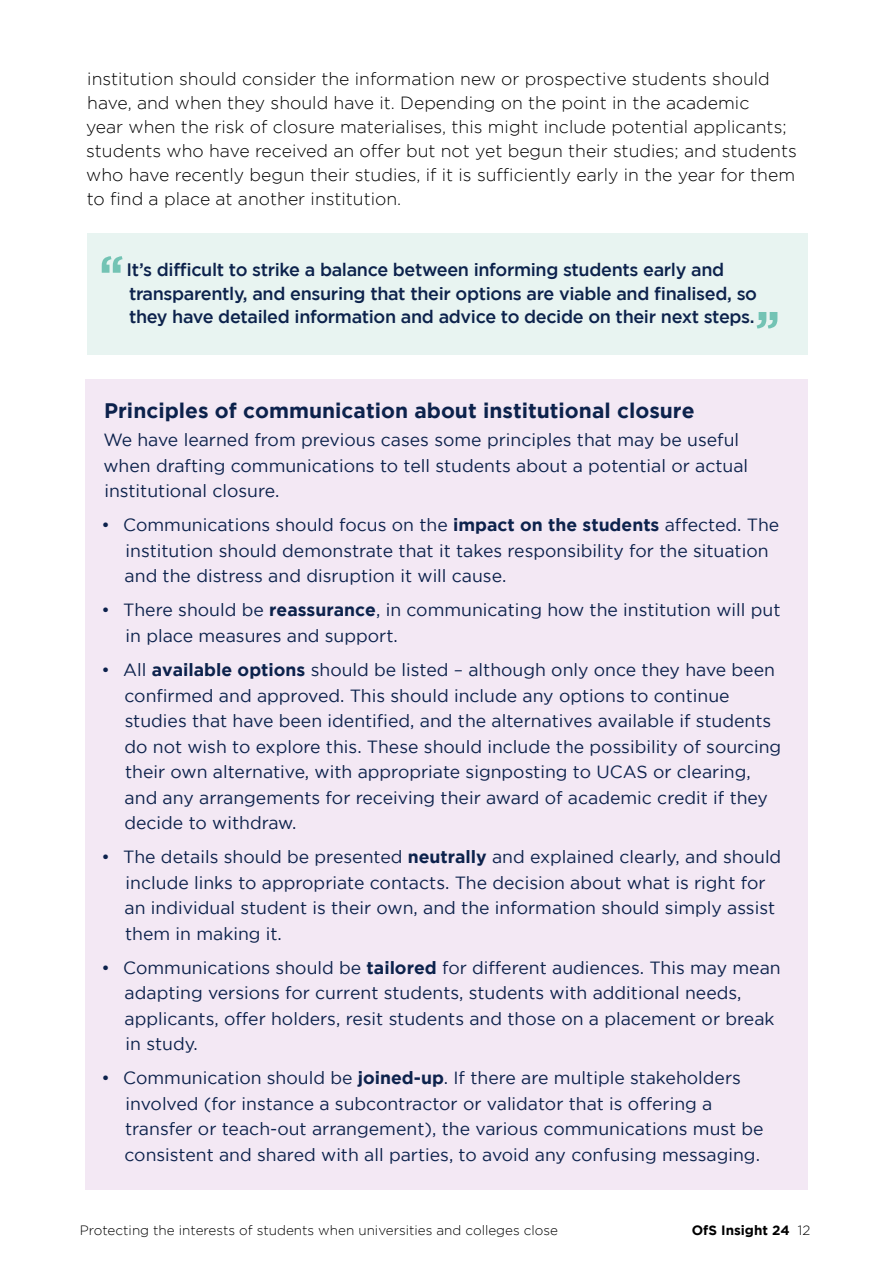
<style>
.page{position:relative;width:893px;height:1263px;background:#fff}
.page>*{position:absolute;margin:0;border:0;box-sizing:border-box;transform-origin:0 0}
.quote{font:500 58.5px "Gotham";color:#73c3b4}
.New_Style_Head_in_Case_Study_Box{font:700 21px "Gotham";color:#0c224c}
.quote-2{font:500 18px/23.2px "Gotham";letter-spacing:-.02em;color:#0c224c}
.New_Style_Case_study_text{font:17.7px/25.5px "Gotham";color:#0c224c}
.New_style_TEXT{font:300 17.7px/24px "Gotham";color:#000}
.t1{font:300 13.5px "Gotham";color:#000}
.t2{font:700 13.5px "Gotham";color:#000}
.s1{font-weight:700}
.s2{font-weight:300}
</style>
<div class="page">
<div style="left:87px;top:234px;width:721px;height:121px;background:#e8f4f1"></div>
<div style="left:85px;top:379px;width:723px;height:810px;background:#f3e8f4"></div>
<p class="New_style_TEXT" style="left:86px;top:67px;width:712px">institution should consider the information new or prospective students should have, and when they should have it. Depending on the point in the academic<br>year when the risk of closure materialises, this might include potential applicants; students who have received an offer but not yet begun their studies; and students who have recently begun their studies, if it is sufficiently early in the year for them to find a place at another institution.</p>
<p class="quote" style="left:98px;top:243px;width:28px">‘‘</p>
<p class="quote-2" style="left:127px;top:258px;width:632px">It’s difficult to strike a balance between informing students early and transparently, and ensuring that their options are viable and finalised, so they have detailed information and advice to decide on their next steps.</p>
<p class="quote" style="left:754px;top:299px;width:28px">’’</p>
<h3 class="New_Style_Head_in_Case_Study_Box" style="left:104px;top:398px;width:592px">Principles of communication about institutional closure</h3>
<p class="New_Style_Case_study_text" style="left:103px;top:427px;width:646px">We have learned from previous cases some principles that may be useful when drafting communications to tell students about a potential or actual institutional closure.</p>
<p class="New_Style_Case_study_text" style="left:125px;top:512px;width:656px;text-indent:-23px">• Communications should focus on the <span class="s1">impact on the students</span> affected. The institution should demonstrate that it takes responsibility for the situation and the distress and disruption it will cause.</p>
<p class="New_Style_Case_study_text" style="left:126px;top:597px;width:656px;text-indent:-24px">• There should be <span class="s1">reassurance</span>, in communicating how the institution will put in place measures and support.</p>
<p class="New_Style_Case_study_text" style="left:124px;top:657px;width:658px;text-indent:-23px">• All <span class="s1">available options</span> should be listed – although only once they have been confirmed and approved. This should include any options to continue studies that have been identified, and the alternatives available if students do not wish to explore this. These should include the possibility of sourcing their own alternative, with appropriate signposting to UCAS or clearing, and any arrangements for receiving their award of academic credit if they decide to withdraw.</p>
<p class="New_Style_Case_study_text" style="left:125px;top:844px;width:658px;text-indent:-23px">• The details should be presented <span class="s1">neutrally</span> and explained clearly, and should include links to appropriate contacts. The decision about what is right for an individual student is their own, and the information should simply assist them in making it.</p>
<p class="New_Style_Case_study_text" style="left:125px;top:954px;width:658px;text-indent:-23px">• Communications should be <span class="s1">tailored</span> for different audiences. This may mean adapting versions for current students, students with additional needs, applicants, offer holders, resit students and those on a placement or break in study.</p>
<p class="New_Style_Case_study_text" style="left:124px;top:1065px;width:641px;text-indent:-23px">• Communication should be <span class="s1">joined-up</span>. If there are multiple stakeholders involved (for instance a subcontractor or validator that is offering a transfer or teach-out arrangement), the various communications must be consistent and shared with all parties, to avoid any confusing messaging.</p>
<p class="t1" style="left:80px;top:1223px;width:480px">Protecting the interests of students when universities and colleges close</p>
<p class="t2" style="left:692px;top:1222px;width:120px">OfS Insight 24 <span class="s2">12</span></p>
</div>
